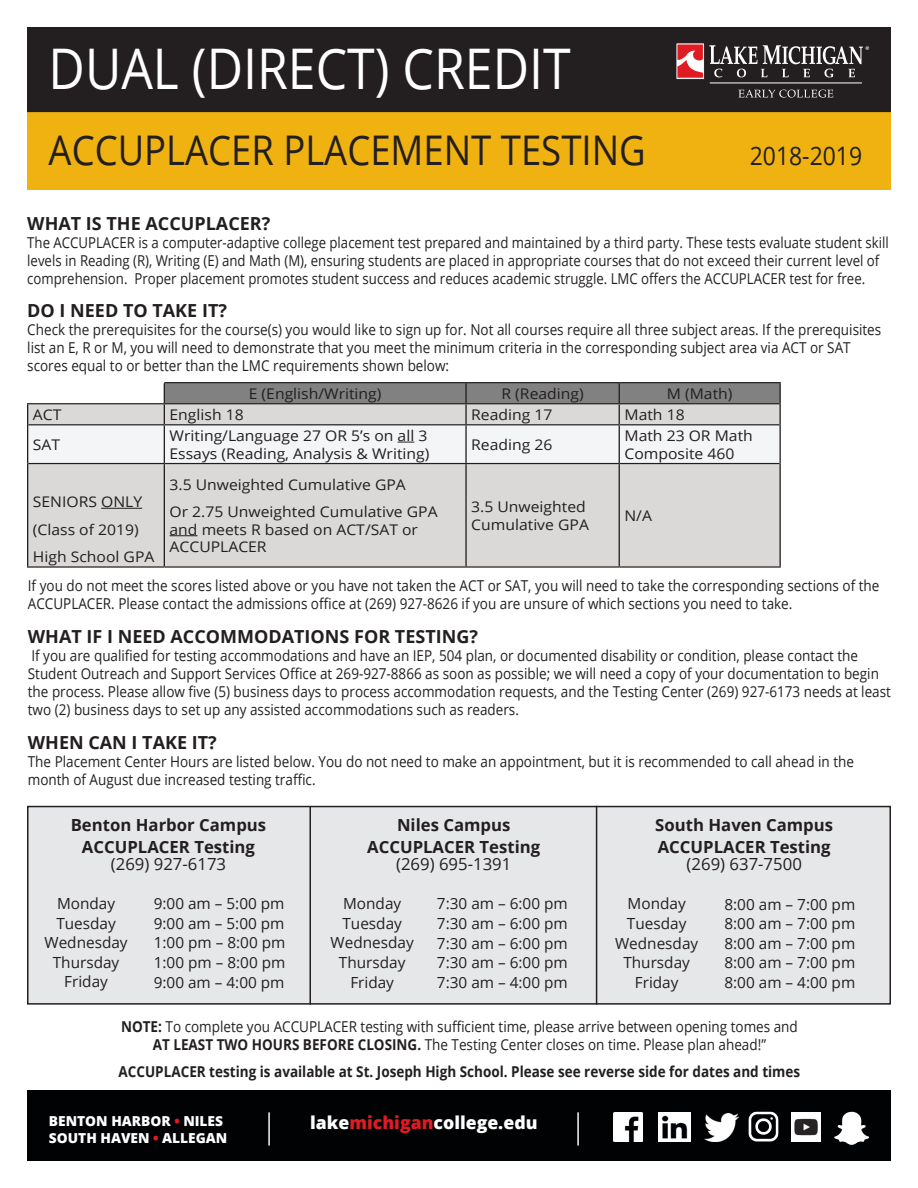
<style>
.page{position:relative;width:918px;height:1188px;background:#fff}
.page>*{position:absolute;margin:0;border:0;box-sizing:border-box;transform-origin:0 0}
.t1{font:56.1px "Open Sans";color:#fff;scale:.89 1}
.t2{font:40.95px "Open Sans";color:#231f20;scale:.89 1}
.t3{font:25.5px "Open Sans";color:#231f20;scale:.9 1}
.t4{font:700 18px "Open Sans";color:#231f20}
.t5{font:800 17.7px "Open Sans";color:#fff}
.t6{font:700 16.65px/22.4px "Open Sans";color:#231f20;text-align:center}
.t7{font:16.65px "Open Sans";color:#231f20}
.t8{font:15.3px/19.5px "Open Sans";color:#231f20;text-align:center}
.t9{font:15px/18px "Open Sans";color:#231f20;scale:.9 1}
.t10{font:15px/18px "Open Sans";color:#231f20;scale:.88 1}
.t11{font:700 15px "Open Sans";color:#231f20;scale:.9 1}
.t12{font:14.7px/17.7px "Open Sans";color:#231f20;scale:1.07 1}
.t13{font:800 13.8px/17px "Open Sans";color:#fff}
.s1{font-weight:700}
.s2{color:#e11b23}
</style>
<div class="page">
<div style="left:27px;top:27px;width:864px;height:162px;background:#efb211"></div>
<div style="left:28px;top:28px;width:862px;height:83px;background:#231f20"></div>
<div style="left:27px;top:27px;width:864px;height:85px;border:2px solid #231f20"></div>
<hr style="left:710px;top:83px;width:152px;height:1px;background:#fff">
<svg style="left:738px;top:90px;width:95px;height:8px"></svg>
<div style="left:676px;top:43px;width:29px;height:37px;border:1px solid #231f20"></div>
<svg style="left:677px;top:45px;width:26px;height:33px"></svg>
<svg style="left:709px;top:45px;width:160px;height:32px"></svg>
<div style="left:28px;top:807px;width:862px;height:197px;background:#e6e7e9"></div>
<div style="left:27px;top:806px;width:864px;height:199px;border:2px solid #231f20"></div>
<hr style="left:309px;top:806px;width:2px;height:199px;background:#231f20">
<hr style="left:596px;top:806px;width:1px;height:199px;background:#231f20">
<div style="left:28px;top:464px;width:751px;height:102px;background:#dad9d8"></div>
<hr style="left:164px;top:382px;width:302px;height:1px;background:#231f20">
<hr style="left:466px;top:382px;width:153px;height:1px;background:#231f20">
<hr style="left:619px;top:382px;width:162px;height:1px;background:#231f20">
<hr style="left:27px;top:566px;width:137px;height:2px;background:#231f20">
<hr style="left:164px;top:566px;width:302px;height:2px;background:#231f20">
<hr style="left:466px;top:566px;width:153px;height:2px;background:#231f20">
<hr style="left:619px;top:566px;width:162px;height:2px;background:#231f20">
<hr style="left:779px;top:383px;width:2px;height:21px;background:#231f20">
<hr style="left:779px;top:404px;width:2px;height:21px;background:#231f20">
<hr style="left:779px;top:425px;width:2px;height:39px;background:#231f20">
<hr style="left:27px;top:464px;width:1px;height:102px;background:#231f20">
<hr style="left:164px;top:464px;width:1px;height:102px;background:#231f20">
<hr style="left:465px;top:464px;width:2px;height:102px;background:#231f20">
<hr style="left:619px;top:464px;width:1px;height:102px;background:#231f20">
<hr style="left:779px;top:464px;width:2px;height:102px;background:#231f20">
<svg style="left:27px;top:383px;width:753px;height:81px"></svg>
<hr style="left:101px;top:508px;width:41px;height:1px;background:#231f20">
<svg style="left:170px;top:535px;width:28px;height:1px"></svg>
<div style="left:27px;top:1091px;width:864px;height:70px;background:#010203"></div>
<img style="left:614px;top:1112px;width:28px;height:29px">
<img style="left:705px;top:1114px;width:34px;height:28px">
<img style="left:748px;top:1111px;width:31px;height:31px">
<img style="left:659px;top:1112px;width:31px;height:29px">
<svg style="left:834px;top:1111px;width:35px;height:34px"></svg>
<img style="left:791px;top:1112px;width:29px;height:29px">
<hr style="left:268px;top:1112px;width:2px;height:34px;background:#fff">
<hr style="left:577px;top:1112px;width:2px;height:34px;background:#fff">
<h1 class="t1" style="left:49px;top:30px;width:588px">DUAL (DIRECT) CREDIT</h1>
<h2 class="t2" style="left:49px;top:122px;width:672px">ACCUPLACER PLACEMENT TESTING</h2>
<h3 class="t3" style="left:750px;top:138px;width:126px">2018-2019</h3>
<p class="t4" style="left:27px;top:211px;width:245px">WHAT IS THE ACCUPLACER?</p>
<p class="t10" style="left:27px;top:233px;width:980px">The ACCUPLACER is a computer-adaptive college placement test prepared and maintained by a third party. These tests evaluate student skill levels in Reading (R), Writing (E) and Math (M), ensuring students are placed in appropriate courses that do not exceed their current level of comprehension. Proper placement promotes student success and reduces academic struggle. LMC offers the ACCUPLACER test for free.</p>
<p class="t4" style="left:27px;top:298px;width:201px">DO I NEED TO TAKE IT?</p>
<p class="t9" style="left:27px;top:321px;width:950px">Check the prerequisites for the course(s) you would like to sign up for. Not all courses require all three subject areas. If the prerequisites list an E, R or M, you will need to demonstrate that you meet the minimum criteria in the corresponding subject area via ACT or SAT scores equal to or better than the LMC requirements shown below:</p>
<p class="t12" style="left:249px;top:384px;width:126px">E (English/Writing)</p>
<p class="t12" style="left:502px;top:384px;width:78px">R (Reading)</p>
<p class="t12" style="left:667px;top:384px;width:63px">M (Math)</p>
<p class="t12" style="left:33px;top:405px;width:28px">ACT</p>
<p class="t12" style="left:170px;top:405px;width:71px">English 18</p>
<p class="t12" style="left:471px;top:405px;width:77px">Reading 17</p>
<p class="t12" style="left:624px;top:405px;width:58px">Math 18</p>
<p class="t12" style="left:33px;top:435px;width:27px">SAT</p>
<p class="t12" style="left:170px;top:426px;width:244px">Writing/Language 27 OR 5’s on all 3<br>Essays (Reading, Analysis &amp; Writing)</p>
<p class="t12" style="left:471px;top:435px;width:77px">Reading 26</p>
<p class="t12" style="left:624px;top:426px;width:122px">Math 23 OR Math<br>Composite 460</p>
<p class="t12" style="left:33px;top:488px;width:115px;line-height:27.5px">SENIORS ONLY (Class of 2019)<br>High School GPA</p>
<p class="t12" style="left:170px;top:470px;width:252px;line-height:27.5px">3.5 Unweighted Cumulative GPA<br>Or 2.75 Unweighted Cumulative GPA</p>
<p class="t12" style="left:170px;top:520px;width:234px">and meets R based on ACT/SAT or<br>ACCUPLACER</p>
<p class="t12" style="left:471px;top:498px;width:111px">3.5 Unweighted<br>Cumulative GPA</p>
<p class="t12" style="left:624px;top:506px;width:27px">N/A</p>
<p class="t9" style="left:28px;top:577px;width:948px">If you do not meet the scores listed above or you have not taken the ACT or SAT, you will need to take the corresponding sections of the<br>ACCUPLACER. Please contact the admissions office at (269) 927-8626 if you are unsure of which sections you need to take.</p>
<p class="t4" style="left:28px;top:624px;width:452px">WHAT IF I NEED ACCOMMODATIONS FOR TESTING?</p>
<p class="t9" style="left:28px;top:646px;width:961px">If you are qualified for testing accommodations and have an IEP, 504 plan, or documented disability or condition, please contact the Student Outreach and Support Services Office at 269-927-8866 as soon as possible; we will need a copy of your documentation to begin the process. Please allow five (5) business days to process accommodation requests, and the Testing Center (269) 927-6173 needs at least two (2) business days to set up any assisted accommodations such as readers.</p>
<p class="t4" style="left:28px;top:729px;width:190px">WHEN CAN I TAKE IT?</p>
<p class="t9" style="left:28px;top:752px;width:919px">The Placement Center Hours are listed below. You do not need to make an appointment, but it is recommended to call ahead in the month of August due increased testing traffic.</p>
<p class="t6" style="left:71px;top:813px;width:197px">Benton Harbor Campus<br>ACCUPLACER Testing</p>
<p class="t7" style="left:111px;top:852px;width:117px">(269) 927-6173</p>
<p class="t6" style="left:367px;top:813px;width:175px">Niles Campus<br>ACCUPLACER Testing</p>
<p class="t7" style="left:396px;top:852px;width:117px">(269) 695-1391</p>
<p class="t6" style="left:655px;top:813px;width:179px;text-align:left">South Haven Campus<br>ACCUPLACER Testing</p>
<p class="t7" style="left:687px;top:852px;width:117px">(269) 637-7500</p>
<p class="t8" style="left:45px;top:894px;width:85px">Monday<br>Tuesday<br>Wednesday<br>Thursday<br>Friday</p>
<p class="t8" style="left:154px;top:894px;width:133px;text-align:justify">9:00 am – 5:00 pm 9:00 am – 5:00 pm 1:00 pm – 8:00 pm 1:00 pm – 8:00 pm 9:00 am – 4:00 pm</p>
<p class="t8" style="left:331px;top:894px;width:85px">Monday<br>Tuesday<br>Wednesday<br>Thursday<br>Friday</p>
<p class="t8" style="left:437px;top:894px;width:132px;text-align:justify">7:30 am – 6:00 pm 7:30 am – 6:00 pm 7:30 am – 6:00 pm 7:30 am – 6:00 pm 7:30 am – 4:00 pm</p>
<p class="t8" style="left:615px;top:894px;width:85px">Monday<br>Tuesday<br>Wednesday<br>Thursday<br>Friday</p>
<p class="t8" style="left:724px;top:894px;width:132px;text-align:justify">8:00 am – 7:00 pm 8:00 am – 7:00 pm 8:00 am – 7:00 pm 8:00 am – 7:00 pm 8:00 am – 4:00 pm</p>
<p class="t9" style="left:121px;top:1017px;width:753px;text-align:center"><span class="s1">NOTE:</span> To complete you ACCUPLACER testing with sufficient time, please arrive between opening tomes and<br><span class="s1">AT LEAST TWO HOURS BEFORE CLOSING.</span> The Testing Center closes on time. Please plan ahead!”</p>
<p class="t11" style="left:119px;top:1061px;width:759px">ACCUPLACER testing is available at St. Joseph High School. Please see reverse side for dates and times</p>
<p class="t13" style="left:49px;top:1112px;width:180px">BENTON HARBOR <span class="s2">•</span> NILES<br>SOUTH HAVEN <span class="s2">•</span> ALLEGAN</p>
<p class="t5" style="left:310px;top:1109px;width:229px">lake<span class="s2">michigan</span>college.edu</p>
</div>
